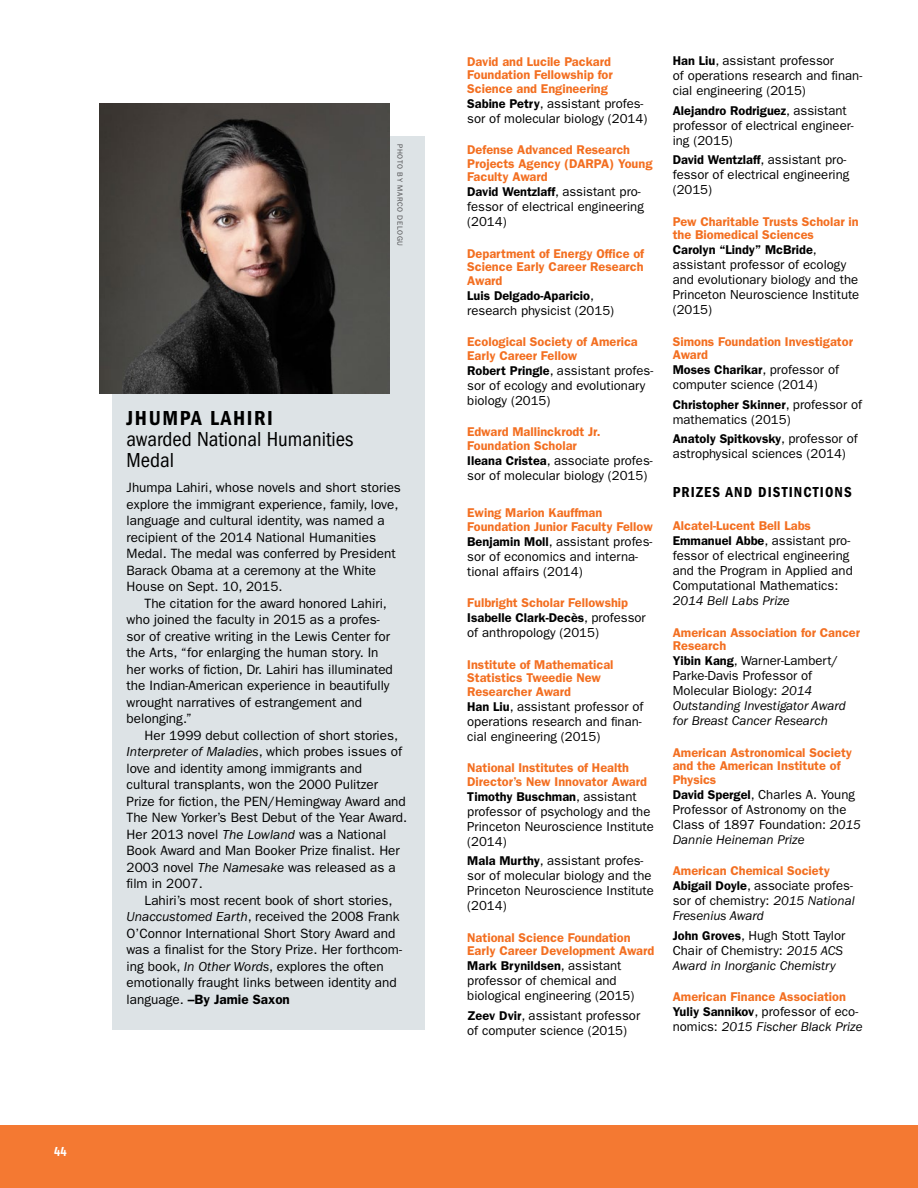
<style>
.page{position:relative;width:918px;height:1188px;background:#fff}
.page>*{position:absolute;margin:0;border:0;box-sizing:border-box;transform-origin:0 0}
.t1{font:condensed 21px/21px "ITC Franklin Gothic Std";color:#000}
.t2{font:21px "ITC Franklin Gothic Std Dm Cd";letter-spacing:.075em;color:#000}
.t3{font:15px "ITC Franklin Gothic Std Dm Cd";letter-spacing:.075em;color:#000}
.t4{font:13.5px/16.5px "ITC Franklin Gothic Std";color:#000}
.t5{font:600 13.5px "Info Disp";color:#fff}
.t6{font:13.2px/15px "ITC Franklin Gothic Std";color:#000}
.t7{font:italic 13.2px "ITC Franklin Gothic Std";color:#000}
.t8{font:600 12.75px/13.5px "ITC Franklin Gothic Std";color:#f36f21}
.t9{font:600 12.75px "ITC Franklin Gothic Std";color:#000}
.t10{font:7.5px "ITC Franklin Gothic Std";letter-spacing:.075em;color:#4d4d4f}
.s1{font-style:italic}
.s2{font-weight:600}
.s3{font-weight:600;font-size:12.75px}
.s4{font-weight:400;font-size:13.2px}
.s5{color:#000}
.s6{font-weight:400;font-size:13.2px;color:#000}
</style>
<div class="page">
<div style="left:112px;top:136px;width:312px;height:894px;background:#dde3e6"></div>
<div style="left:0;top:1125px;width:918px;height:63px;background:#f47932"></div>
<img style="left:99px;top:104px;width:290px;height:289px">
<p class="t10" style="left:404px;top:144px;width:103px;rotate:90deg">PHOTO BY MARCO DELOGU</p>
<p class="t5" style="left:54px;top:1144px;width:15px">44</p>
<h1 class="t2" style="left:127px;top:406px;width:148px">JHUMPA LAHIRI</h1>
<h1 class="t1" style="left:127px;top:429px;width:228px">awarded National Humanities<br>Medal</h1>
<p class="t4" style="left:127px;top:480px;width:276px">Jhumpa Lahiri, whose novels and short stories explore the immigrant experience, family, love, language and cultural identity, was named a recipient of the 2014 National Humanities Medal. The medal was conferred by President Barack Obama at a ceremony at the White House on Sept. 10, 2015.</p>
<p class="t4" style="left:127px;top:595px;width:268px;text-indent:18px">The citation for the award honored Lahiri, who joined the faculty in 2015 as a profes&shy;sor of creative writing in the Lewis Center for the Arts, “for enlarging the human story. In her works of fiction, Dr. Lahiri has illuminated the Indian-American experience in beautifully wrought narratives of estrangement and belonging.”</p>
<p class="t4" style="left:127px;top:727px;width:282px;text-indent:18px">Her 1999 debut collection of short stories, <span class="s1">Interpreter of Maladies</span>, which probes issues of love and identity among immigrants and cultural transplants, won the 2000 Pulitzer Prize for fiction, the PEN/Hemingway Award and The New Yorker’s Best Debut of the Year Award.<br>Her 2013 novel <span class="s1">The Lowland</span> was a National Book Award and Man Booker Prize finalist. Her 2003 novel <span class="s1">The Namesake</span> was released as a film in 2007.</p>
<p class="t4" style="left:127px;top:892px;width:277px;text-indent:18px">Lahiri’s most recent book of short stories, <span class="s1">Unaccustomed Earth</span>, received the 2008 Frank O’Connor International Short Story Award and was a finalist for the Story Prize. Her forthcom&shy;ing book, <span class="s1">In Other Words</span>, explores the often emotionally fraught links between identity and language. <span class="s2">–By Jamie Saxon</span></p>
<p class="t8" style="left:467px;top:55px;width:147px">David and Lucile Packard<br>Foundation Fellowship for<br>Science and Engineering</p>
<p class="t6" style="left:467px;top:96px;width:182px"><span class="s3">Sabine Petry</span>, assistant profes&shy;sor of molecular biology (2014)</p>
<p class="t8" style="left:467px;top:143px;width:187px">Defense Advanced Research<br>Projects Agency (DARPA) Young<br>Faculty Award</p>
<p class="t9" style="left:467px;top:184px;width:175px">David Wentzlaff<span class="s4">, assistant pro-</span></p>
<p class="t6" style="left:467px;top:199px;width:178px">fessor of electrical engineering (2014)</p>
<p class="t8" style="left:467px;top:247px;width:178px;text-align:justify">Department of Energy Office of Science Early Career Research Award</p>
<p class="t9" style="left:467px;top:288px;width:128px">Luis Delgado-Aparicio<span class="s4">,</span></p>
<p class="t6" style="left:467px;top:303px;width:148px">research physicist (2015)</p>
<p class="t8" style="left:467px;top:335px;width:172px">Ecological Society of America<br>Early Career Fellow</p>
<p class="t6" style="left:467px;top:363px;width:188px"><span class="s3">Robert Pringle</span>, assistant profes&shy;sor of ecology and evolutionary biology (2015)</p>
<p class="t8" style="left:467px;top:425px;width:135px">Edward Mallinckrodt Jr.<br>Foundation Scholar</p>
<p class="t6" style="left:467px;top:453px;width:187px"><span class="s3">Ileana Cristea</span>, associate profes&shy;sor of molecular biology (2015)</p>
<p class="t8" style="left:467px;top:506px;width:187px">Ewing Marion Kauffman<br>Foundation Junior Faculty Fellow</p>
<p class="t6" style="left:467px;top:534px;width:187px"><span class="s3">Benjamin Moll</span>, assistant profes&shy;sor of economics and interna&shy;tional affairs (2014)</p>
<p class="t8" style="left:467px;top:595px;width:180px;line-height:15px">Fulbright Scholar Fellowship<br><span class="s5">Isabelle Clark-Decès</span><span class="s6">, professor</span></p>
<p class="t6" style="left:467px;top:625px;width:133px">of anthropology (2015)</p>
<p class="t8" style="left:467px;top:658px;width:148px">Institute of Mathematical<br>Statistics Tweedie New<br>Researcher Award</p>
<p class="t6" style="left:467px;top:699px;width:178px"><span class="s3">Han Liu</span>, assistant professor of operations research and finan&shy;cial engineering (2015)</p>
<p class="t8" style="left:467px;top:761px;width:181px">National Institutes of Health<br>Director’s New Innovator Award</p>
<p class="t9" style="left:467px;top:789px;width:171px">Timothy Buschman<span class="s4">, assistant</span></p>
<p class="t6" style="left:467px;top:804px;width:188px">professor of psychology and the<br>Princeton Neuroscience Institute (2014)</p>
<p class="t6" style="left:467px;top:853px;width:188px"><span class="s3">Mala Murthy</span>, assistant profes&shy;sor of molecular biology and the<br>Princeton Neuroscience Institute (2014)</p>
<p class="t8" style="left:467px;top:931px;width:189px">National Science Foundation<br>Early Career Development Award</p>
<p class="t9" style="left:467px;top:958px;width:156px">Mark Brynildsen<span class="s4">, assistant</span></p>
<p class="t6" style="left:467px;top:973px;width:169px">professor of chemical and biological engineering (2015)</p>
<p class="t6" style="left:467px;top:1008px;width:174px"><span class="s3">Zeev Dvir</span>, assistant professor of computer science (2015)</p>
<p class="t6" style="left:673px;top:53px;width:191px"><span class="s3">Han Liu</span>, assistant professor<br>of operations research and finan&shy;cial engineering (2015)</p>
<p class="t9" style="left:673px;top:103px;width:175px">Alejandro Rodriguez<span class="s4">, assistant</span></p>
<p class="t6" style="left:673px;top:118px;width:183px">professor of electrical engineer&shy;ing (2015)</p>
<p class="t9" style="left:673px;top:152px;width:175px">David Wentzlaff<span class="s4">, assistant pro-</span></p>
<p class="t6" style="left:673px;top:167px;width:178px">fessor of electrical engineering (2015)</p>
<p class="t8" style="left:673px;top:215px;width:188px">Pew Charitable Trusts Scholar in the Biomedical Sciences</p>
<p class="t9" style="left:673px;top:242px;width:146px">Carolyn “Lindy” McBride<span class="s4">,</span></p>
<p class="t6" style="left:673px;top:257px;width:188px">assistant professor of ecology and evolutionary biology and the<br>Princeton Neuroscience Institute (2015)</p>
<p class="t8" style="left:673px;top:335px;width:182px">Simons Foundation Investigator<br>Award</p>
<p class="t9" style="left:673px;top:362px;width:168px">Moses Charikar<span class="s4">, professor of</span></p>
<p class="t6" style="left:673px;top:377px;width:146px">computer science (2014)</p>
<p class="t9" style="left:673px;top:397px;width:191px">Christopher Skinner<span class="s4">, professor of</span></p>
<p class="t6" style="left:673px;top:412px;width:119px">mathematics (2015)</p>
<p class="t9" style="left:673px;top:431px;width:187px">Anatoly Spitkovsky<span class="s4">, professor of</span></p>
<p class="t6" style="left:673px;top:446px;width:175px">astrophysical sciences (2014)</p>
<p class="t3" style="left:673px;top:484px;width:181px">PRIZES AND DISTINCTIONS</p>
<p class="t8" style="left:673px;top:519px;width:140px">Alcatel-Lucent Bell Labs</p>
<p class="t6" style="left:673px;top:533px;width:182px"><span class="s3">Emmanuel Abbe</span>, assistant pro&shy;fessor of electrical engineering and the Program in Applied and<br>Computational Mathematics:</p>
<p class="t7" style="left:673px;top:594px;width:118px">2014 Bell Labs Prize</p>
<p class="t8" style="left:673px;top:626px;width:189px">American Association for Cancer<br>Research</p>
<p class="t6" style="left:673px;top:653px;width:175px"><span class="s3">Yibin Kang</span>, Warner-Lambert/<br>Parke-Davis Professor of<br>Molecular Biology: <span class="s1">2014<br>Outstanding Investigator Award for Breast Cancer Research</span></p>
<p class="t8" style="left:673px;top:746px;width:181px">American Astronomical Society and the American Institute of<br>Physics</p>
<p class="t6" style="left:673px;top:787px;width:190px"><span class="s3">David Spergel</span>, Charles A. Young<br>Professor of Astronomy on the<br>Class of 1897 Foundation: <span class="s1">2015<br>Dannie Heineman Prize</span></p>
<p class="t8" style="left:673px;top:864px;width:159px">American Chemical Society</p>
<p class="t6" style="left:673px;top:878px;width:183px"><span class="s3">Abigail Doyle</span>, associate profes&shy;sor of chemistry: <span class="s1">2015 National<br>Fresenius Award</span></p>
<p class="t6" style="left:673px;top:928px;width:174px"><span class="s3">John Groves</span>, Hugh Stott Taylor<br>Chair of Chemistry: <span class="s1">2015 ACS<br>Award in Inorganic Chemistry</span></p>
<p class="t8" style="left:673px;top:990px;width:175px">American Finance Association</p>
<p class="t6" style="left:673px;top:1004px;width:191px"><span class="s3">Yuliy Sannikov</span>, professor of eco&shy;nomics: <span class="s1">2015 Fischer Black Prize</span></p>
</div>
